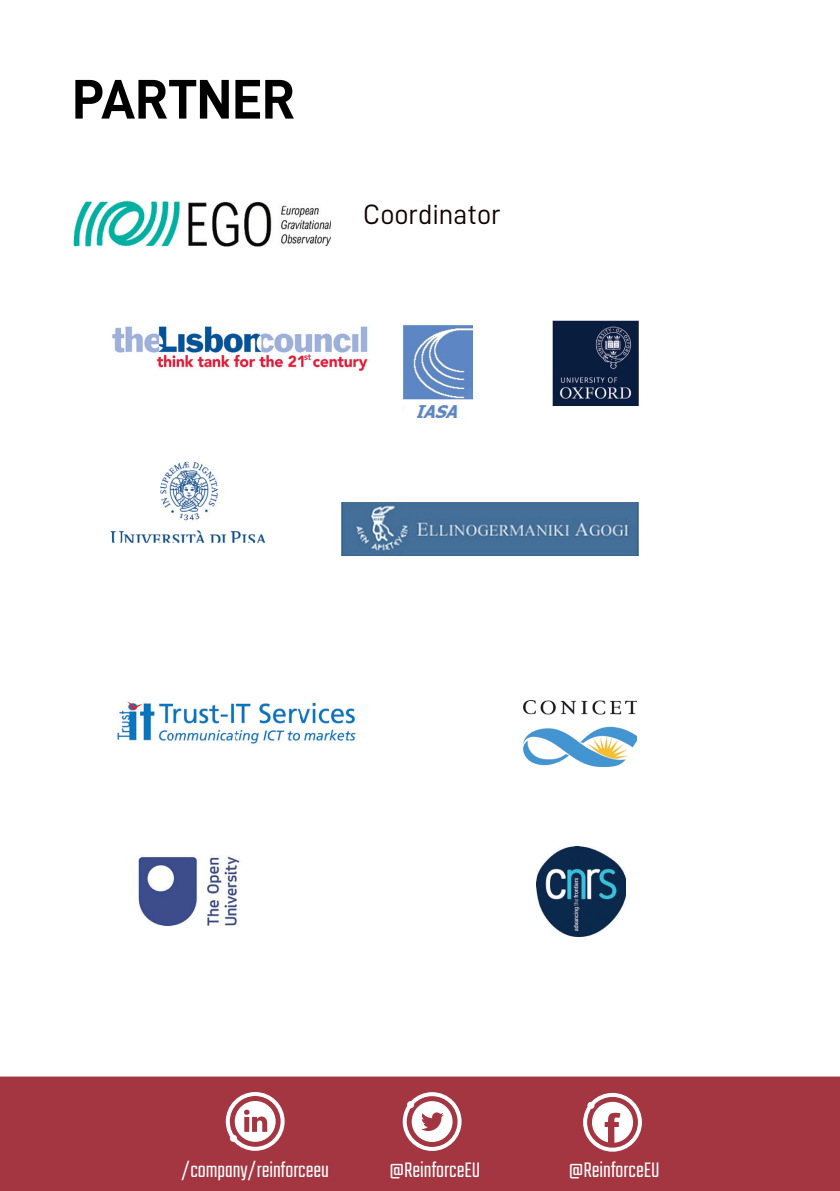
<style>
.page{position:relative;width:840px;height:1191px;background:#fff}
.page>*{position:absolute;margin:0;border:0;box-sizing:border-box;transform-origin:0 0}
.t1{font:56px "D DIN Bold";color:#000001}
.t2{font:28px "D DIN";color:#110002}
.t3{font:300 23.2px "Teko";color:#fff}
</style>
<div class="page">
<div style="left:0;top:1076px;width:839px;height:115px;background:#a43642"></div>
<div style="left:230px;top:1134px;width:7px;height:7px;background:#fff;border-radius:50%"></div>
<svg style="left:235px;top:1101px;width:40px;height:40px"></svg>
<div style="left:226px;top:1092px;width:58px;height:58px;border:4px solid #fff;border-radius:50%"></div>
<svg style="left:411px;top:1101px;width:41px;height:41px"></svg>
<div style="left:402px;top:1092px;width:59px;height:59px;border:4px solid #fff;border-radius:50%"></div>
<div style="left:407px;top:1101px;width:7px;height:7px;background:#fff;border-radius:50%"></div>
<svg style="left:591px;top:1101px;width:42px;height:41px"></svg>
<div style="left:582px;top:1092px;width:59px;height:59px;border:4px solid #fff;border-radius:50%"></div>
<div style="left:587px;top:1101px;width:7px;height:8px;background:#fff;border-radius:50%"></div>
<img style="left:73px;top:200px;width:257px;height:47px">
<img style="left:403px;top:325px;width:70px;height:92px">
<img style="left:112px;top:326px;width:256px;height:44px">
<img style="left:552px;top:320px;width:86px;height:86px">
<img style="left:111px;top:462px;width:154px;height:81px">
<img style="left:341px;top:502px;width:297px;height:53px">
<img style="left:117px;top:701px;width:239px;height:43px">
<img style="left:523px;top:701px;width:113px;height:65px">
<img style="left:138px;top:856px;width:102px;height:70px">
<img style="left:536px;top:846px;width:88px;height:90px">
<p class="t1" style="left:72px;top:68px;width:225px">PARTNER</p>
<p class="t2" style="left:363px;top:199px;width:139px">Coordinator</p>
<p class="t3" style="left:181px;top:1157px;width:149px">/company/reinforceeu</p>
<p class="t3" style="left:388px;top:1157px;width:93px">@ReinforceEU</p>
<p class="t3" style="left:568px;top:1157px;width:93px">@ReinforceEU</p>
</div>
